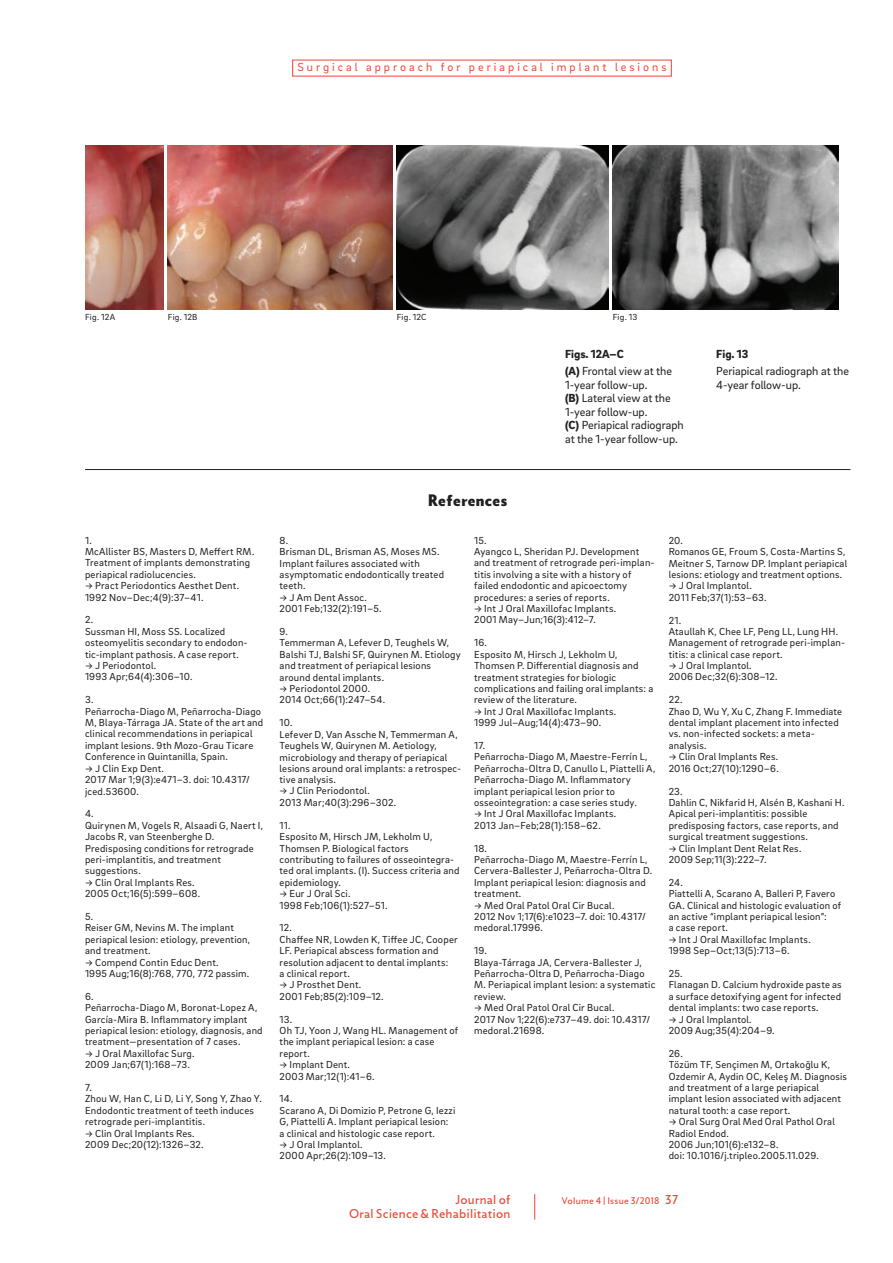
<style>
.page{position:relative;width:893px;height:1263px;background:#fff}
.page>*{position:absolute;margin:0;border:0;box-sizing:border-box;transform-origin:0 0}
.t1{font:900 15px "Zigfrid";letter-spacing:.03em;color:#231f20}
.t2{font:12px/13.5px "Brix Sans";color:#231f20}
.t3{font:12px "Brix Sans";letter-spacing:.25em;color:#ef4b3d}
.t4{font:12px/14.4px "Zigfrid";letter-spacing:.02em;color:#ef4b3d;text-align:right}
.t5{font:900 12px "Brix Sans";color:#231f20}
.t6{font:10.35px/11.4px "Brix Sans";letter-spacing:.02em;color:#231f20}
.t7{font:9px "Brix Sans";letter-spacing:.025em;color:#231f20}
.t8{font:9px "Zigfrid";letter-spacing:.025em;color:#ef4b3d}
.s1{font-weight:900}
.s2{font-size:12px}
</style>
<div class="page">
<svg style="left:534px;top:1194px;width:1px;height:25px"></svg>
<img style="left:613px;top:146px;width:225px;height:163px">
<img style="left:85px;top:146px;width:79px;height:163px">
<img style="left:168px;top:146px;width:224px;height:163px">
<img style="left:397px;top:146px;width:211px;height:163px">
<hr style="left:85px;top:469px;width:765px;height:1px;background:#231f20">
<p class="t3" style="left:297px;top:63px;width:371px">Surgical approach for periapical implant lesions</p>
<p class="t7" style="left:85px;top:313px;width:32px">Fig. 12A</p>
<p class="t7" style="left:168px;top:313px;width:31px">Fig. 12B</p>
<p class="t7" style="left:397px;top:313px;width:31px">Fig. 12C</p>
<p class="t7" style="left:613px;top:313px;width:26px">Fig. 13</p>
<p class="t2" style="left:565px;top:346px;width:109px;line-height:17.7px"><span class="s1">Figs. 12A–C<br>(A)</span> Frontal view at the</p>
<p class="t2" style="left:565px;top:379px;width:120px">1-year follow-up.<br><span class="s1">(B)</span> Lateral view at the<br>1-year follow-up.<br><span class="s1">(C)</span> Periapical radiograph at the 1-year follow-up.</p>
<h1 class="t1" style="left:428px;top:495px;width:81px">References</h1>
<p class="t5" style="left:716px;top:349px;width:34px">Fig. 13</p>
<p class="t2" style="left:716px;top:366px;width:134px">Periapical radiograph at the<br>4-year follow-up.</p>
<p class="t6" style="left:85px;top:535px;width:171px">1.<br>McAllister BS, Masters D, Meffert RM.<br>Treatment of implants demonstrating periapical radiolucencies.</p>
<p class="t6" style="left:85px;top:581px;width:156px">→ Pract Periodontics Aesthet Dent.<br>1992 Nov–Dec;4(9):37–41.</p>
<p class="t6" style="left:85px;top:615px;width:164px">2.<br>Sussman HI, Moss SS. Localized osteomyelitis secondary to endodon&shy;tic-implant pathosis. A case report.</p>
<p class="t6" style="left:85px;top:661px;width:109px">→ J Periodontol.<br>1993 Apr;64(4):306–10.</p>
<p class="t6" style="left:85px;top:695px;width:180px">3.<br>Peñarrocha-Diago M, Peñarrocha-Diago M, Blaya-Tárraga JA. State of the art and clinical recommendations in periapical implant lesions. 9th Mozo-Grau Ticare Conference in Quintanilla, Spain.</p>
<p class="t6" style="left:85px;top:763px;width:166px">→ J Clin Exp Dent.<br>2017 Mar 1;9(3):e471–3. doi: 10.4317/ jced.53600.</p>
<p class="t6" style="left:85px;top:809px;width:180px">4.<br>Quirynen M, Vogels R, Alsaadi G, Naert I,<br>Jacobs R, van Steenberghe D.<br>Predisposing conditions for retrograde peri-implantitis, and treatment suggestions.</p>
<p class="t6" style="left:85px;top:877px;width:117px">→ Clin Oral Implants Res.<br>2005 Oct;16(5):599–608.</p>
<p class="t6" style="left:85px;top:912px;width:167px">5.<br>Reiser GM, Nevins M. The implant periapical lesion: etiology, prevention, and treatment.</p>
<p class="t6" style="left:85px;top:957px;width:166px">→ Compend Contin Educ Dent.<br>1995 Aug;16(8):768, 770, 772 passim.</p>
<p class="t6" style="left:85px;top:991px;width:179px">6.<br>Peñarrocha-Diago M, Boronat-Lopez A,<br>García-Mira B. Inflammatory implant periapical lesion: etiology, diagnosis, and treatment—presentation of 7 cases.</p>
<p class="t6" style="left:85px;top:1048px;width:111px">→ J Oral Maxillofac Surg.<br>2009 Jan;67(1):168–73.</p>
<p class="t6" style="left:85px;top:1083px;width:178px">7.<br>Zhou W, Han C, Li D, Li Y, Song Y, Zhao Y.<br>Endodontic treatment of teeth induces retrograde peri-implantitis.</p>
<p class="t6" style="left:85px;top:1128px;width:120px">→ Clin Oral Implants Res.<br>2009 Dec;20(12):1326–32.</p>
<p class="t6" style="left:280px;top:535px;width:166px">8.<br>Brisman DL, Brisman AS, Moses MS.<br>Implant failures associated with asymptomatic endodontically treated teeth.</p>
<p class="t6" style="left:280px;top:592px;width:103px">→ J Am Dent Assoc.<br>2001 Feb;132(2):191–5.</p>
<p class="t6" style="left:280px;top:627px;width:183px">9.<br>Temmerman A, Lefever D, Teughels W,<br>Balshi TJ, Balshi SF, Quirynen M. Etiology and treatment of periapical lesions around dental implants.</p>
<p class="t6" style="left:280px;top:684px;width:107px">→ Periodontol 2000.<br>2014 Oct;66(1):247–54.</p>
<p class="t6" style="left:280px;top:718px;width:183px">10.<br>Lefever D, Van Assche N, Temmerman A,<br>Teughels W, Quirynen M. Aetiology, microbiology and therapy of periapical lesions around oral implants: a retrospec&shy;tive analysis.</p>
<p class="t6" style="left:280px;top:786px;width:118px">→ J Clin Periodontol.<br>2013 Mar;40(3):296–302.</p>
<p class="t6" style="left:280px;top:820px;width:181px">11.<br>Esposito M, Hirsch JM, Lekholm U,<br>Thomsen P. Biological factors contributing to failures of osseointegra&shy;ted oral implants. (I). Success criteria and epidemiology.</p>
<p class="t6" style="left:280px;top:889px;width:110px">→ Eur J Oral Sci.<br>1998 Feb;106(1):527–51.</p>
<p class="t6" style="left:280px;top:923px;width:180px">12.<br>Chaffee NR, Lowden K, Tiffee JC, Cooper<br>LF. Periapical abscess formation and resolution adjacent to dental implants:<br>a clinical report.</p>
<p class="t6" style="left:280px;top:980px;width:106px">→ J Prosthet Dent.<br>2001 Feb;85(2):109–12.</p>
<p class="t6" style="left:280px;top:1014px;width:180px">13.<br>Oh TJ, Yoon J, Wang HL. Management of the implant periapical lesion: a case report.</p>
<p class="t6" style="left:280px;top:1060px;width:97px">→ Implant Dent.<br>2003 Mar;12(1):41–6.</p>
<p class="t6" style="left:280px;top:1094px;width:177px">14.<br>Scarano A, Di Domizio P, Petrone G, Iezzi<br>G, Piattelli A. Implant periapical lesion: a clinical and histologic case report.</p>
<p class="t6" style="left:280px;top:1139px;width:108px">→ J Oral Implantol.<br>2000 Apr;26(2):109–13.</p>
<p class="t6" style="left:474px;top:535px;width:182px">15.<br>Ayangco L, Sheridan PJ. Development and treatment of retrograde peri-implan&shy;titis involving a site with a history of failed endodontic and apicoectomy procedures: a series of reports.</p>
<p class="t6" style="left:474px;top:604px;width:144px">→ Int J Oral Maxillofac Implants.<br>2001 May–Jun;16(3):412–7.</p>
<p class="t6" style="left:474px;top:638px;width:181px">16.<br>Esposito M, Hirsch J, Lekholm U,<br>Thomsen P. Differential diagnosis and treatment strategies for biologic complications and failing oral implants: a review of the literature.</p>
<p class="t6" style="left:474px;top:706px;width:144px">→ Int J Oral Maxillofac Implants.<br>1999 Jul–Aug;14(4):473–90.</p>
<p class="t6" style="left:474px;top:740px;width:183px">17.<br>Peñarrocha-Diago M, Maestre-Ferrín L, Peñarrocha-Oltra D, Canullo L, Piattelli A, Peñarrocha-Diago M. Inflammatory implant periapical lesion prior to osseointegration: a case series study.</p>
<p class="t6" style="left:474px;top:809px;width:144px">→ Int J Oral Maxillofac Implants.<br>2013 Jan–Feb;28(1):158–62.</p>
<p class="t6" style="left:474px;top:843px;width:180px">18.<br>Peñarrocha-Diago M, Maestre-Ferrín L,<br>Cervera-Ballester J, Peñarrocha-Oltra D.<br>Implant periapical lesion: diagnosis and treatment.</p>
<p class="t6" style="left:474px;top:900px;width:173px">→ Med Oral Patol Oral Cir Bucal.<br>2012 Nov 1;17(6):e1023–7. doi: 10.4317/ medoral.17996.</p>
<p class="t6" style="left:474px;top:946px;width:183px">19.<br>Blaya-Tárraga JA, Cervera-Ballester J,<br>Peñarrocha-Oltra D, Peñarrocha-Diago<br>M. Periapical implant lesion: a systematic review.</p>
<p class="t6" style="left:474px;top:1003px;width:177px">→ Med Oral Patol Oral Cir Bucal.<br>2017 Nov 1;22(6):e737–49. doi: 10.4317/ medoral.21698.</p>
<p class="t6" style="left:669px;top:535px;width:180px">20.<br>Romanos GE, Froum S, Costa-Martins S,<br>Meitner S, Tarnow DP. Implant periapical lesions: etiology and treatment options.</p>
<p class="t6" style="left:669px;top:581px;width:99px">→ J Oral Implantol.<br>2011 Feb;37(1):53–63.</p>
<p class="t6" style="left:669px;top:615px;width:178px">21.<br>Ataullah K, Chee LF, Peng LL, Lung HH.<br>Management of retrograde peri-implan&shy;titis: a clinical case report.</p>
<p class="t6" style="left:669px;top:661px;width:110px">→ J Oral Implantol.<br>2006 Dec;32(6):308–12.</p>
<p class="t6" style="left:669px;top:695px;width:175px">22.<br>Zhao D, Wu Y, Xu C, Zhang F. Immediate dental implant placement into infected vs. non-infected sockets: a meta&shy;analysis.</p>
<p class="t6" style="left:669px;top:752px;width:112px">→ Clin Oral Implants Res.<br>2016 Oct;27(10):1290–6.</p>
<p class="t6" style="left:669px;top:786px;width:177px">23.<br>Dahlin C, Nikfarid H, Alsén B, Kashani H.<br>Apical peri-implantitis: possible predisposing factors, case reports, and surgical treatment suggestions.</p>
<p class="t6" style="left:669px;top:843px;width:134px">→ Clin Implant Dent Relat Res.<br>2009 Sep;11(3):222–7.</p>
<p class="t6" style="left:669px;top:877px;width:174px">24.<br>Piattelli A, Scarano A, Balleri P, Favero<br>GA. Clinical and histologic evaluation of an active “implant periapical lesion”:<br>a case report.</p>
<p class="t6" style="left:669px;top:934px;width:144px">→ Int J Oral Maxillofac Implants.<br>1998 Sep–Oct;13(5):713–6.</p>
<p class="t6" style="left:669px;top:968px;width:175px">25.<br>Flanagan D. Calcium hydroxide paste as a surface detoxifying agent for infected dental implants: two case reports.</p>
<p class="t6" style="left:669px;top:1014px;width:108px">→ J Oral Implantol.<br>2009 Aug;35(4):204–9.</p>
<p class="t6" style="left:669px;top:1048px;width:180px">26.<br>Tözüm TF, Sençimen M, Ortakoğlu K,<br>Ozdemir A, Aydin OC, Keleş M. Diagnosis and treatment of a large periapical implant lesion associated with adjacent natural tooth: a case report.</p>
<p class="t6" style="left:669px;top:1117px;width:168px">→ Oral Surg Oral Med Oral Pathol Oral<br>Radiol Endod.<br>2006 Jun;101(6):e132–8.<br>doi: 10.1016/j.tripleo.2005.11.029.</p>
<p class="t4" style="left:349px;top:1194px;width:163px">Journal of<br>Oral Science &amp; Rehabilitation</p>
<p class="t8" style="left:561px;top:1197px;width:118px">Volume 4 | Issue 3/2018 <span class="s2">37</span></p>
</div>
